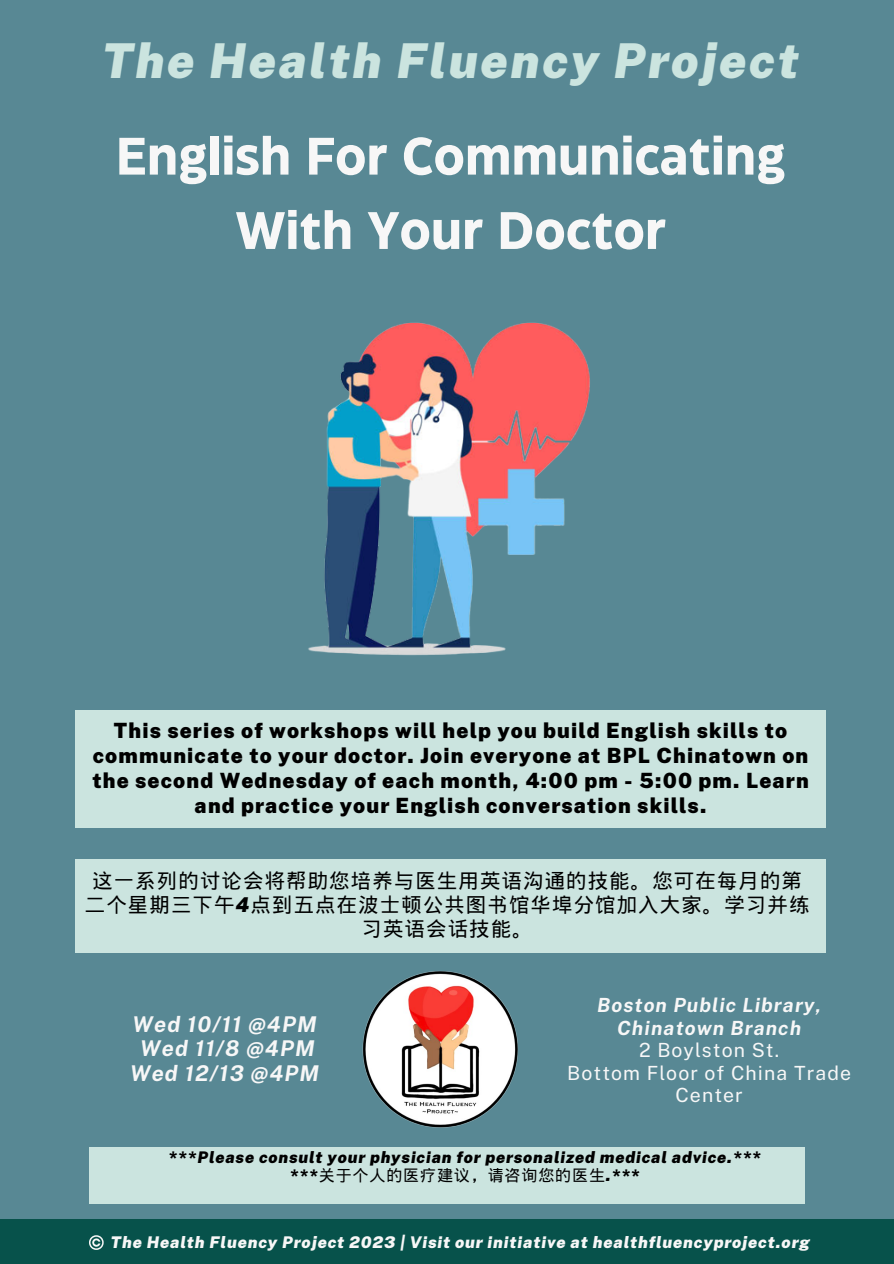
<style>
.page{position:relative;width:894px;height:1264px;background:#fff}
.page>*{position:absolute;margin:0;border:0;box-sizing:border-box;transform-origin:0 0}
.t1{font:700 52.5px/74.2px "Eastman Grotesque";color:#f7f7f7;text-align:center}
.t2{font:italic 900 48px "Public Sans";letter-spacing:.055em;color:#cbe4df}
.t3{font:italic 700 21.75px "Public Sans";letter-spacing:.055em;color:#f7f7f7}
.t4{font:900 21px/24.8px "Public Sans";letter-spacing:.055em;color:#000;text-align:center}
.t5{font:20.4px/24.2px "Wen Quan Yi Micro Hei";letter-spacing:.055em;color:#000;text-align:center}
.t6{font:19.5px/22.5px "Public Sans";letter-spacing:.055em;color:#f7f7f7;text-align:center}
.t7{font:italic 700 19.5px/22.5px "Public Sans";letter-spacing:.055em;color:#f7f7f7;text-align:center}
.t8{font:italic 900 16.05px "Public Sans";letter-spacing:.055em;color:#f7f7f7}
.t9{font:italic 900 16.05px "Public Sans";letter-spacing:.055em;color:#000}
.t10{font:16.05px "Wen Quan Yi Micro Hei";letter-spacing:.055em;color:#000}
.s1{font-family:"Public Sans";font-weight:900;font-style:italic}
</style>
<div class="page">
<div style="left:0;top:0;width:893px;height:1263px;background:#588894"></div>
<div style="left:75px;top:710px;width:750px;height:117px;background:#cbe4df"></div>
<div style="left:0;top:1219px;width:893px;height:44px;background:#07524b"></div>
<svg style="left:89px;top:1235px;width:14px;height:14px"></svg>
<img style="left:308px;top:322px;width:282px;height:334px">
<div style="left:75px;top:858px;width:750px;height:94px;background:#cbe4df"></div>
<div style="left:89px;top:1146px;width:715px;height:57px;background:#cbe4df"></div>
<img style="left:362px;top:971px;width:156px;height:157px">
<p class="t2" style="left:102px;top:32px;width:697px">The Health Fluency Project</p>
<p class="t1" style="left:116px;top:123px;width:670px">English For Communicating<br>With Your Doctor</p>
<p class="t4" style="left:92px;top:718px;width:717px">This series of workshops will help you build English skills to communicate to your doctor. Join everyone at BPL Chinatown on the second Wednesday of each month, 4:00 pm - 5:00 pm. Learn and practice your English conversation skills.</p>
<p class="t5" style="left:85px;top:868px;width:726px">这一系列的讨论会将帮助您培养与医生用英语沟通的技能。您可在每月的第二个星期三下午<span class="s1">4</span>点到五点在波士顿公共图书馆华埠分馆加入大家。学习并练习英语会话技能。</p>
<p class="t3" style="left:132px;top:1010px;width:186px">Wed 10/11 @4PM</p>
<p class="t3" style="left:140px;top:1035px;width:176px">Wed 11/8 @4PM</p>
<p class="t3" style="left:130px;top:1060px;width:190px">Wed 12/13 @4PM</p>
<p class="t7" style="left:597px;top:993px;width:225px">Boston Public Library,<br>Chinatown Branch</p>
<p class="t6" style="left:639px;top:1039px;width:142px">2 Boylston St.</p>
<p class="t6" style="left:567px;top:1061px;width:285px">Bottom Floor of China Trade<br>Center</p>
<p class="t9" style="left:168px;top:1147px;width:593px">***Please consult your physician for personalized medical advice.***</p>
<p class="t10" style="left:290px;top:1165px;width:351px"><span class="s1">***</span>关于个人的医疗建议，请咨询您的医生<span class="s1">.***</span></p>
<p class="t8" style="left:111px;top:1232px;width:700px">The Health Fluency Project 2023 | Visit our initiative at healthfluencyproject.org</p>
</div>
